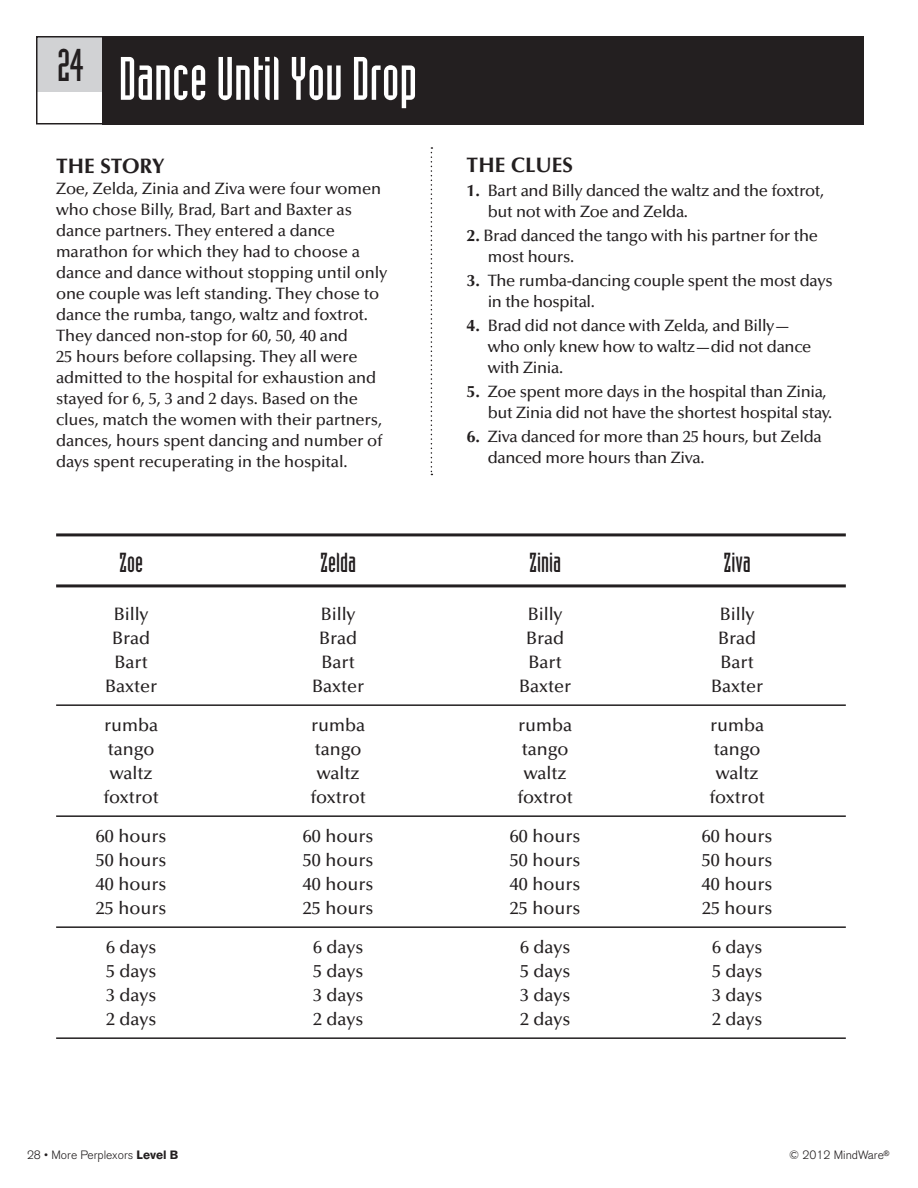
<style>
.page{position:relative;width:918px;height:1188px;background:#fff}
.page>*{position:absolute;margin:0;border:0;box-sizing:border-box;transform-origin:0 0}
.t1{font:60px "Industria Solid";color:#fff}
.t2{font:45px "Industria Solid";color:#231f20}
.t3{font:27px "Industria Solid";color:#231f20}
.t4{font:700 21px "Optima";color:#231f20}
.t5{font:500 18px "Optima";color:#231f20}
.t6{font:500 16.5px/21px "Optima";letter-spacing:-.01em;color:#231f20}
.t7{font:300 12px "Akzidenz Grotesk BE";color:#231f20}
.s1{font-weight:700}
</style>
<div class="page">
<div style="left:36px;top:36px;width:84px;height:56px;background:#d1d2d4"></div>
<div style="left:36px;top:36px;width:116px;height:88px;border:2px solid #231f20"></div>
<div style="left:103px;top:36px;width:761px;height:88px;background:#231f20"></div>
<svg style="left:431px;top:147px;width:1px;height:328px"></svg>
<hr style="left:56px;top:533px;width:790px;height:3px;background:#231f20">
<hr style="left:56px;top:584px;width:790px;height:3px;background:#231f20">
<hr style="left:56px;top:704px;width:790px;height:2px;background:#231f20">
<hr style="left:56px;top:815px;width:790px;height:2px;background:#231f20">
<hr style="left:56px;top:926px;width:790px;height:2px;background:#231f20">
<hr style="left:56px;top:1037px;width:790px;height:2px;background:#231f20">
<h2 class="t2" style="left:57px;top:40px;width:28px">24</h2>
<h1 class="t1" style="left:119px;top:46px;width:300px">Dance Until You Drop</h1>
<p class="t4" style="left:56px;top:154px;width:110px">THE STORY</p>
<p class="t6" style="left:56px;top:178px;width:333px">Zoe, Zelda, Zinia and Ziva were four women who chose Billy, Brad, Bart and Baxter as dance partners. They entered a dance marathon for which they had to choose a dance and dance without stopping until only one couple was left standing. They chose to dance the rumba, tango, waltz and foxtrot.<br>They danced non-stop for 60, 50, 40 and<br>25 hours before collapsing. They all were admitted to the hospital for exhaustion and stayed for 6, 5, 3 and 2 days. Based on the clues, match the women with their partners, dances, hours spent dancing and number of days spent recuperating in the hospital.</p>
<p class="t4" style="left:467px;top:152px;width:108px">THE CLUES</p>
<p class="t6" style="left:488px;top:180px;width:338px;text-indent:-21px"><span class="s1">1.</span> Bart and Billy danced the waltz and the foxtrot, but not with Zoe and Zelda.</p>
<p class="t6" style="left:488px;top:225px;width:332px;text-indent:-21px"><span class="s1">2.</span> Brad danced the tango with his partner for the most hours.</p>
<p class="t6" style="left:488px;top:270px;width:347px;text-indent:-21px"><span class="s1">3.</span> The rumba-dancing couple spent the most days in the hospital.</p>
<p class="t6" style="left:488px;top:315px;width:325px;text-indent:-21px"><span class="s1">4.</span> Brad did not dance with Zelda, and Billy— who only knew how to waltz—did not dance with Zinia.</p>
<p class="t6" style="left:488px;top:381px;width:346px;text-indent:-21px"><span class="s1">5.</span> Zoe spent more days in the hospital than Zinia, but Zinia did not have the shortest hospital stay.</p>
<p class="t6" style="left:488px;top:426px;width:336px;text-indent:-21px"><span class="s1">6.</span> Ziva danced for more than 25 hours, but Zelda danced more hours than Ziva.</p>
<h3 class="t3" style="left:119px;top:548px;width:25px">Zoe</h3>
<h3 class="t3" style="left:320px;top:548px;width:37px">Zelda</h3>
<h3 class="t3" style="left:529px;top:548px;width:33px">Zinia</h3>
<h3 class="t3" style="left:723px;top:548px;width:29px">Ziva</h3>
<p class="t5" style="left:114px;top:604px;width:36px">Billy</p>
<p class="t5" style="left:321px;top:604px;width:36px">Billy</p>
<p class="t5" style="left:528px;top:604px;width:36px">Billy</p>
<p class="t5" style="left:720px;top:604px;width:36px">Billy</p>
<p class="t5" style="left:112px;top:628px;width:39px">Brad</p>
<p class="t5" style="left:319px;top:628px;width:39px">Brad</p>
<p class="t5" style="left:526px;top:628px;width:39px">Brad</p>
<p class="t5" style="left:718px;top:628px;width:39px">Brad</p>
<p class="t5" style="left:114px;top:652px;width:35px">Bart</p>
<p class="t5" style="left:321px;top:652px;width:35px">Bart</p>
<p class="t5" style="left:528px;top:652px;width:35px">Bart</p>
<p class="t5" style="left:720px;top:652px;width:35px">Bart</p>
<p class="t5" style="left:105px;top:676px;width:54px">Baxter</p>
<p class="t5" style="left:312px;top:676px;width:54px">Baxter</p>
<p class="t5" style="left:519px;top:676px;width:54px">Baxter</p>
<p class="t5" style="left:711px;top:676px;width:54px">Baxter</p>
<p class="t5" style="left:104px;top:715px;width:55px">rumba</p>
<p class="t5" style="left:311px;top:715px;width:55px">rumba</p>
<p class="t5" style="left:518px;top:715px;width:55px">rumba</p>
<p class="t5" style="left:710px;top:715px;width:55px">rumba</p>
<p class="t5" style="left:108px;top:739px;width:48px">tango</p>
<p class="t5" style="left:315px;top:739px;width:48px">tango</p>
<p class="t5" style="left:522px;top:739px;width:48px">tango</p>
<p class="t5" style="left:714px;top:739px;width:48px">tango</p>
<p class="t5" style="left:110px;top:763px;width:44px">waltz</p>
<p class="t5" style="left:317px;top:763px;width:44px">waltz</p>
<p class="t5" style="left:524px;top:763px;width:44px">waltz</p>
<p class="t5" style="left:716px;top:763px;width:44px">waltz</p>
<p class="t5" style="left:103px;top:787px;width:57px">foxtrot</p>
<p class="t5" style="left:310px;top:787px;width:57px">foxtrot</p>
<p class="t5" style="left:517px;top:787px;width:57px">foxtrot</p>
<p class="t5" style="left:709px;top:787px;width:57px">foxtrot</p>
<p class="t5" style="left:96px;top:826px;width:72px">60 hours</p>
<p class="t5" style="left:303px;top:826px;width:72px">60 hours</p>
<p class="t5" style="left:510px;top:826px;width:72px">60 hours</p>
<p class="t5" style="left:702px;top:826px;width:72px">60 hours</p>
<p class="t5" style="left:96px;top:850px;width:72px">50 hours</p>
<p class="t5" style="left:303px;top:850px;width:72px">50 hours</p>
<p class="t5" style="left:510px;top:850px;width:72px">50 hours</p>
<p class="t5" style="left:702px;top:850px;width:72px">50 hours</p>
<p class="t5" style="left:96px;top:874px;width:72px">40 hours</p>
<p class="t5" style="left:303px;top:874px;width:72px">40 hours</p>
<p class="t5" style="left:510px;top:874px;width:72px">40 hours</p>
<p class="t5" style="left:702px;top:874px;width:72px">40 hours</p>
<p class="t5" style="left:96px;top:898px;width:72px">25 hours</p>
<p class="t5" style="left:303px;top:898px;width:72px">25 hours</p>
<p class="t5" style="left:510px;top:898px;width:72px">25 hours</p>
<p class="t5" style="left:702px;top:898px;width:72px">25 hours</p>
<p class="t5" style="left:106px;top:937px;width:52px">6 days</p>
<p class="t5" style="left:313px;top:937px;width:52px">6 days</p>
<p class="t5" style="left:520px;top:937px;width:52px">6 days</p>
<p class="t5" style="left:712px;top:937px;width:52px">6 days</p>
<p class="t5" style="left:106px;top:961px;width:52px">5 days</p>
<p class="t5" style="left:313px;top:961px;width:52px">5 days</p>
<p class="t5" style="left:520px;top:961px;width:52px">5 days</p>
<p class="t5" style="left:712px;top:961px;width:52px">5 days</p>
<p class="t5" style="left:106px;top:985px;width:52px">3 days</p>
<p class="t5" style="left:313px;top:985px;width:52px">3 days</p>
<p class="t5" style="left:520px;top:985px;width:52px">3 days</p>
<p class="t5" style="left:712px;top:985px;width:52px">3 days</p>
<p class="t5" style="left:106px;top:1009px;width:52px">2 days</p>
<p class="t5" style="left:313px;top:1009px;width:52px">2 days</p>
<p class="t5" style="left:520px;top:1009px;width:52px">2 days</p>
<p class="t5" style="left:712px;top:1009px;width:52px">2 days</p>
<p class="t7" style="left:27px;top:1148px;width:153px">28 • More Perplexors <span class="s1">Level B</span></p>
<p class="t7" style="left:789px;top:1148px;width:102px">© 2012 MindWare<sup>®</sup></p>
</div>
